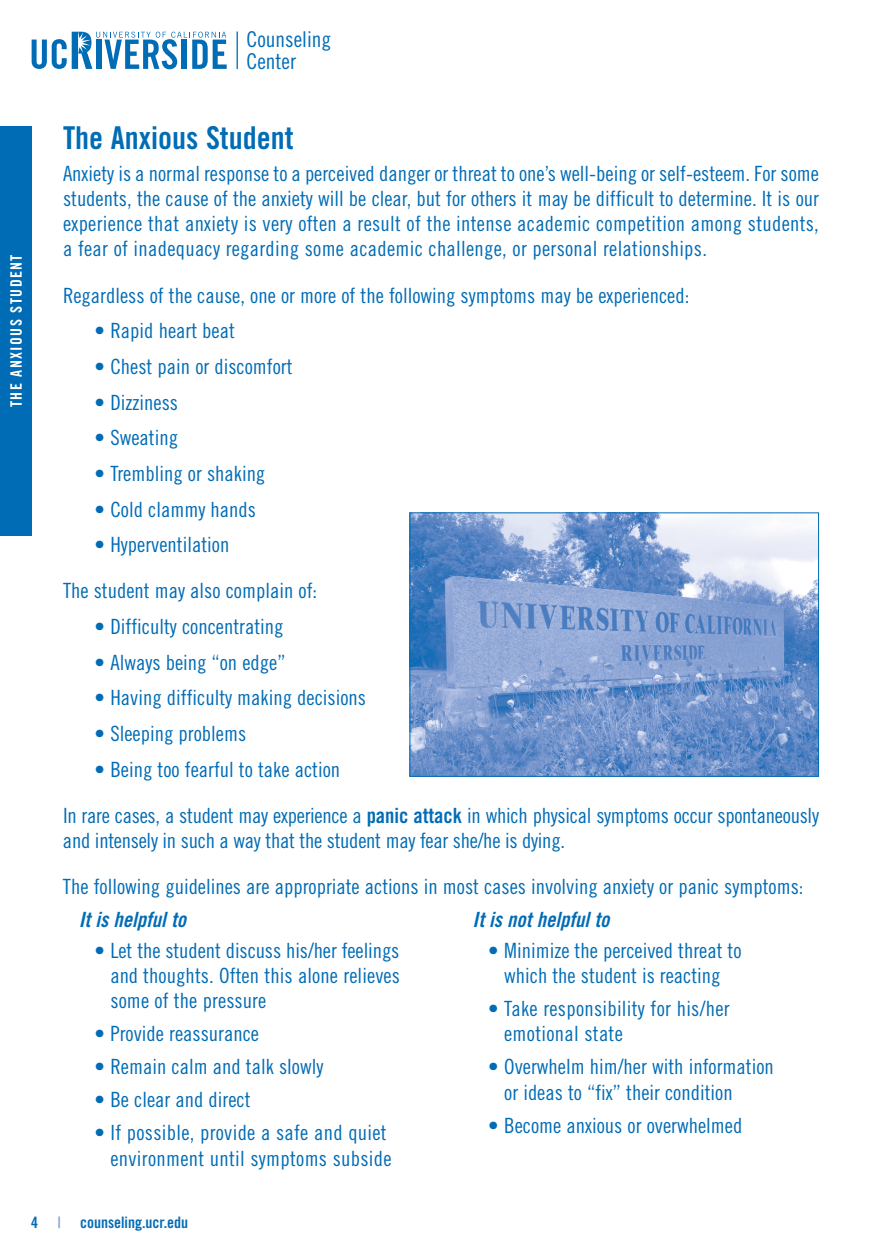
<style>
.page{position:relative;width:882px;height:1260px;background:#fff}
.page>*{position:absolute;margin:0;border:0;box-sizing:border-box;transform-origin:0 0}
.t1{font:31.5px "Trade Gothic Bold Cond Twenty";color:#006cb6}
.t2{font:21.7px/21.7px "Trade Gothic Cond Eighteen";color:#006cb6}
.t3{font:21px/25.2px "Trade Gothic Cond Eighteen";color:#006cb6}
.t4{font:italic 21px "Trade Gothic Bold Cond Twenty";color:#006cb6}
.t5{font:15.75px "Trade Gothic Bold Cond Twenty";color:#006cb6}
.t6{font:15.75px "Trade Gothic Bold Cond Twenty";letter-spacing:.09em;color:#fff}
.s1{font-family:"Trade Gothic Bold Cond Twenty"}
.s2{color:#8ba4d5}
</style>
<div class="page">
<svg style="left:32px;top:32px;width:195px;height:37px"></svg>
<hr style="left:237px;top:32px;width:1px;height:37px;background:#006cb6">
<div style="left:0;top:126px;width:32px;height:410px;background:#006cb6"></div>
<img style="left:412px;top:514px;width:405px;height:261px">
<div style="left:410px;top:512px;width:409px;height:265px;border:1px solid #006cb6"></div>
<p class="t2" style="left:247px;top:30px;width:86px">Counseling<br>Center</p>
<p class="t6" style="left:10px;top:407px;width:154px;rotate:-90deg">THE ANXIOUS STUDENT</p>
<h1 class="t1" style="left:63px;top:126px;width:232px">The Anxious Student</h1>
<p class="t3" style="left:63px;top:162px;width:758px;text-align:justify">Anxiety is a normal response to a perceived danger or threat to one’s well-being or self-esteem. For some students, the cause of the anxiety will be clear, but for others it may be difficult to determine. It is our experience that anxiety is very often a result of the intense academic competition among students, a fear of inadequacy regarding some academic challenge, or personal relationships.</p>
<p class="t3" style="left:63px;top:284px;width:628px">Regardless of the cause, one or more of the following symptoms may be experienced:</p>
<p class="t3" style="left:94px;top:320px;width:142px">• Rapid heart beat</p>
<p class="t3" style="left:94px;top:355px;width:200px">• Chest pain or discomfort</p>
<p class="t3" style="left:94px;top:391px;width:85px">• Dizziness</p>
<p class="t3" style="left:94px;top:427px;width:85px">• Sweating</p>
<p class="t3" style="left:94px;top:462px;width:172px">• Trembling or shaking</p>
<p class="t3" style="left:94px;top:498px;width:163px">• Cold clammy hands</p>
<p class="t3" style="left:94px;top:534px;width:136px">• Hyperventilation</p>
<p class="t3" style="left:63px;top:580px;width:256px">The student may also complain of:</p>
<p class="t3" style="left:94px;top:616px;width:191px">• Difficulty concentrating</p>
<p class="t3" style="left:94px;top:651px;width:193px">• Always being “on edge”</p>
<p class="t3" style="left:94px;top:687px;width:273px">• Having difficulty making decisions</p>
<p class="t3" style="left:94px;top:723px;width:153px">• Sleeping problems</p>
<p class="t3" style="left:94px;top:758px;width:247px">• Being too fearful to take action</p>
<p class="t3" style="left:63px;top:805px;width:758px">In rare cases, a student may experience a <span class="s1">panic attack</span> in which physical symptoms occur spontaneously and intensely in such a way that the student may fear she/he is dying.</p>
<p class="t3" style="left:63px;top:876px;width:742px">The following guidelines are appropriate actions in most cases involving anxiety or panic symptoms:</p>
<p class="t4" style="left:79px;top:912px;width:113px">Itis helpfulto</p>
<p class="t3" style="left:110px;top:940px;width:291px;text-align:justify;text-indent:-16px">• Let the student discuss his/her feelings and thoughts. Often this alone relieves some of the pressure</p>
<p class="t3" style="left:94px;top:1023px;width:166px">• Provide reassurance</p>
<p class="t3" style="left:94px;top:1056px;width:230px">• Remain calm and talk slowly</p>
<p class="t3" style="left:94px;top:1089px;width:158px">• Be clear and direct</p>
<p class="t3" style="left:94px;top:1122px;width:299px;text-align:right">• If possible, provide a safe and quiet environment until symptoms subside</p>
<p class="t4" style="left:472px;top:912px;width:143px">Itis nothelpfulto</p>
<p class="t3" style="left:488px;top:940px;width:255px;text-align:center">• Minimize the perceived threat to which the student is reacting</p>
<p class="t3" style="left:504px;top:998px;width:227px;text-indent:-16px">• Take responsibility for his/her emotional state</p>
<p class="t3" style="left:504px;top:1056px;width:271px;text-indent:-16px">• Overwhelm him/her with information or ideas to “fix” their condition</p>
<p class="t3" style="left:488px;top:1114px;width:256px">• Become anxious or overwhelmed</p>
<p class="t5" style="left:31px;top:1217px;width:159px">4 <span class="s2">|</span> counseling.ucr.edu</p>
</div>
